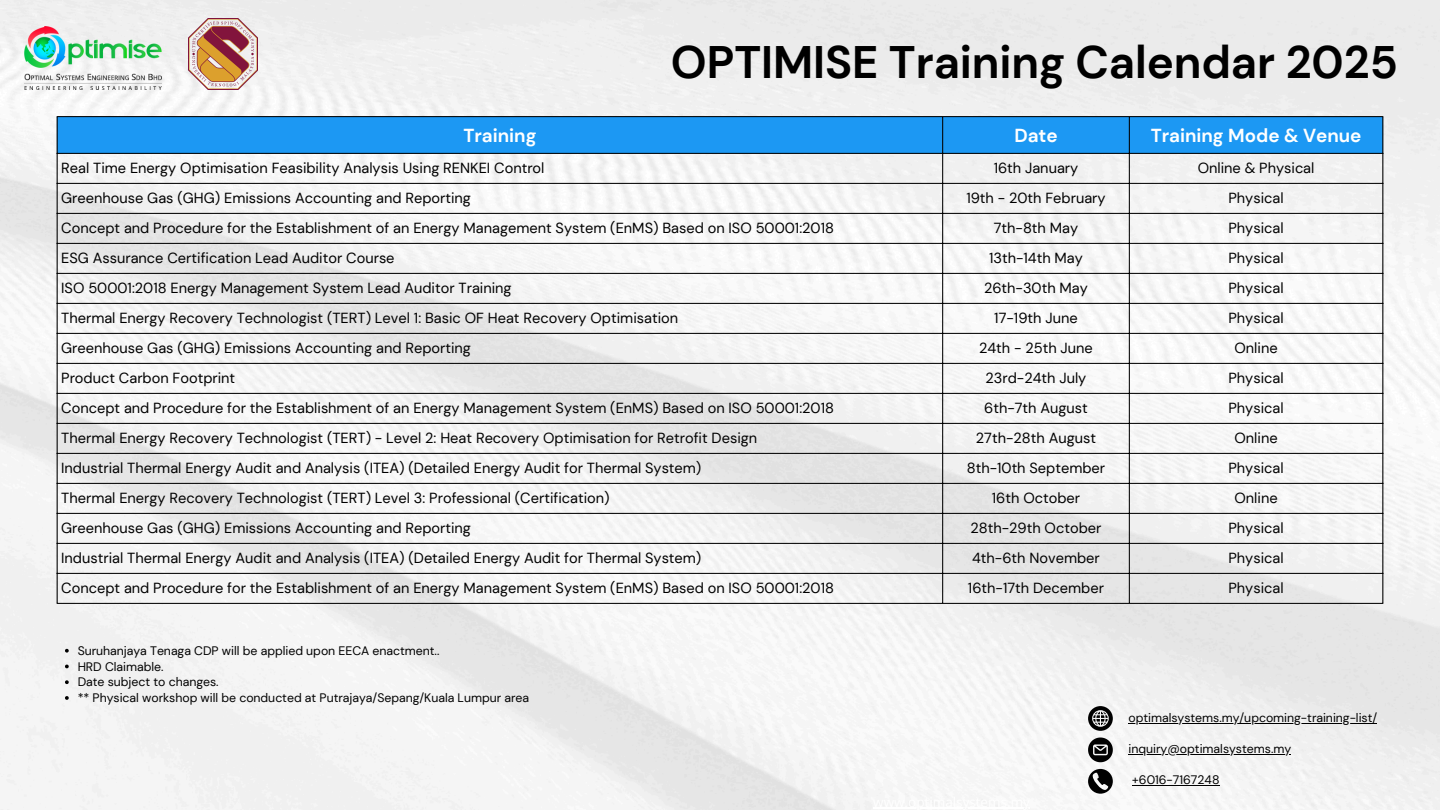
<style>
.page{position:relative;width:1440px;height:810px;background:#fff}
.page>*{position:absolute;margin:0;border:0;box-sizing:border-box;transform-origin:0 0}
.t1{font:700 45.5px "DM Sans";color:#000}
.t2{font:700 18.8px "DM Sans";color:#fff}
.t3{font:14.6px "DM Sans";color:#000}
.t4{font:12.3px "DM Sans";color:#000}
</style>
<div class="page">
<img style="left:0;top:0;width:1440px;height:810px">
<div style="left:58px;top:117px;width:1325px;height:36px;background:#1c98f3"></div>
<hr style="left:57px;top:117px;width:1px;height:486px;background:#000">
<hr style="left:942px;top:117px;width:1px;height:486px;background:#000">
<hr style="left:1129px;top:117px;width:1px;height:486px;background:#000">
<hr style="left:1383px;top:117px;width:1px;height:486px;background:#000">
<hr style="left:57px;top:116px;width:1326px;height:1px;background:#000">
<hr style="left:57px;top:153px;width:1326px;height:1px;background:#000">
<hr style="left:57px;top:183px;width:1326px;height:1px;background:#000">
<hr style="left:57px;top:213px;width:1326px;height:1px;background:#000">
<hr style="left:57px;top:243px;width:1326px;height:1px;background:#000">
<hr style="left:57px;top:273px;width:1326px;height:1px;background:#000">
<hr style="left:57px;top:303px;width:1326px;height:1px;background:#000">
<hr style="left:57px;top:333px;width:1326px;height:1px;background:#000">
<hr style="left:57px;top:363px;width:1326px;height:1px;background:#000">
<hr style="left:57px;top:393px;width:1326px;height:1px;background:#000">
<hr style="left:57px;top:423px;width:1326px;height:1px;background:#000">
<hr style="left:57px;top:453px;width:1326px;height:1px;background:#000">
<hr style="left:57px;top:483px;width:1326px;height:1px;background:#000">
<hr style="left:57px;top:513px;width:1326px;height:1px;background:#000">
<hr style="left:57px;top:543px;width:1326px;height:1px;background:#000">
<hr style="left:57px;top:573px;width:1326px;height:1px;background:#000">
<hr style="left:57px;top:603px;width:1326px;height:1px;background:#000">
<img style="left:25px;top:27px;width:136px;height:62px">
<img style="left:189px;top:19px;width:68px;height:70px">
<svg style="left:1088px;top:706px;width:25px;height:25px"></svg>
<svg style="left:1088px;top:738px;width:25px;height:24px"></svg>
<svg style="left:1088px;top:769px;width:25px;height:25px"></svg>
<hr style="left:873px;top:808px;width:157px;height:1px;background:#fff">
<svg style="left:65px;top:649px;width:4px;height:4px"></svg>
<svg style="left:65px;top:665px;width:4px;height:3px"></svg>
<svg style="left:65px;top:680px;width:4px;height:4px"></svg>
<svg style="left:65px;top:696px;width:4px;height:4px"></svg>
<hr style="left:1129px;top:723px;width:248px;height:1px;background:#000">
<hr style="left:1129px;top:754px;width:162px;height:1px;background:#000">
<hr style="left:1132px;top:785px;width:88px;height:1px;background:#000">
<p class="t1" style="left:671px;top:32px;width:728px">OPTIMISE Training Calendar 2025</p>
<p class="t2" style="left:463px;top:123px;width:74px">Training</p>
<p class="t2" style="left:1014px;top:123px;width:45px">Date</p>
<h1 class="t2" style="left:1151px;top:123px;width:212px">Training Mode &amp; Venue</h1>
<p class="t3" style="left:61px;top:158px;width:485px">Real Time Energy Optimisation Feasibility Analysis Using RENKEI Control</p>
<p class="t3" style="left:994px;top:158px;width:86px">16th January</p>
<p class="t3" style="left:1198px;top:158px;width:118px">Online &amp; Physical</p>
<p class="t3" style="left:61px;top:188px;width:411px">Greenhouse Gas (GHG) Emissions Accounting and Reporting</p>
<p class="t3" style="left:966px;top:188px;width:141px">19th - 20th February</p>
<p class="t3" style="left:1229px;top:188px;width:57px">Physical</p>
<p class="t3" style="left:61px;top:218px;width:774px">Concept and Procedure for the Establishment of an Energy Management System (EnMS) Based on ISO 50001:2018</p>
<p class="t3" style="left:994px;top:218px;width:86px">7th-8th May</p>
<p class="t3" style="left:1229px;top:218px;width:57px">Physical</p>
<p class="t3" style="left:61px;top:248px;width:335px">ESG Assurance Certification Lead Auditor Course</p>
<p class="t3" style="left:989px;top:248px;width:95px">13th-14th May</p>
<p class="t3" style="left:1229px;top:248px;width:57px">Physical</p>
<p class="t3" style="left:61px;top:278px;width:452px">ISO 50001:2018 Energy Management System Lead Auditor Training</p>
<p class="t3" style="left:984px;top:278px;width:105px">26th-30th May</p>
<p class="t3" style="left:1229px;top:278px;width:57px">Physical</p>
<p class="t3" style="left:61px;top:308px;width:618px">Thermal Energy Recovery Technologist (TERT) Level 1: Basic OF Heat Recovery Optimisation</p>
<p class="t3" style="left:994px;top:308px;width:85px">17-19th June</p>
<p class="t3" style="left:1229px;top:308px;width:57px">Physical</p>
<p class="t3" style="left:61px;top:338px;width:411px">Greenhouse Gas (GHG) Emissions Accounting and Reporting</p>
<p class="t3" style="left:979px;top:338px;width:115px">24th - 25th June</p>
<p class="t3" style="left:1235px;top:338px;width:45px">Online</p>
<p class="t3" style="left:61px;top:368px;width:176px">Product Carbon Footprint</p>
<p class="t3" style="left:986px;top:368px;width:102px">23rd-24th July</p>
<p class="t3" style="left:1229px;top:368px;width:57px">Physical</p>
<p class="t3" style="left:61px;top:398px;width:774px">Concept and Procedure for the Establishment of an Energy Management System (EnMS) Based on ISO 50001:2018</p>
<p class="t3" style="left:984px;top:398px;width:105px">6th-7th August</p>
<p class="t3" style="left:1229px;top:398px;width:57px">Physical</p>
<p class="t3" style="left:61px;top:428px;width:698px">Thermal Energy Recovery Technologist (TERT) - Level 2: Heat Recovery Optimisation for Retrofit Design</p>
<p class="t3" style="left:976px;top:428px;width:122px">27th-28th August</p>
<p class="t3" style="left:1235px;top:428px;width:45px">Online</p>
<p class="t3" style="left:61px;top:458px;width:642px">Industrial Thermal Energy Audit and Analysis (ITEA) (Detailed Energy Audit for Thermal System)</p>
<p class="t3" style="left:967px;top:458px;width:140px">8th-10th September</p>
<p class="t3" style="left:1229px;top:458px;width:57px">Physical</p>
<p class="t3" style="left:61px;top:488px;width:550px">Thermal Energy Recovery Technologist (TERT) Level 3: Professional (Certification)</p>
<p class="t3" style="left:992px;top:488px;width:90px">16th October</p>
<p class="t3" style="left:1235px;top:488px;width:45px">Online</p>
<p class="t3" style="left:61px;top:518px;width:411px">Greenhouse Gas (GHG) Emissions Accounting and Reporting</p>
<p class="t3" style="left:971px;top:518px;width:132px">28th-29th October</p>
<p class="t3" style="left:1229px;top:518px;width:57px">Physical</p>
<p class="t3" style="left:61px;top:548px;width:642px">Industrial Thermal Energy Audit and Analysis (ITEA) (Detailed Energy Audit for Thermal System)</p>
<p class="t3" style="left:972px;top:548px;width:129px">4th-6th November</p>
<p class="t3" style="left:1229px;top:548px;width:57px">Physical</p>
<p class="t3" style="left:61px;top:578px;width:774px">Concept and Procedure for the Establishment of an Energy Management System (EnMS) Based on ISO 50001:2018</p>
<p class="t3" style="left:968px;top:578px;width:138px">16th-17th December</p>
<p class="t3" style="left:1229px;top:578px;width:57px">Physical</p>
<p class="t4" style="left:78px;top:643px;width:363px">Suruhanjaya Tenaga CDP will be applied upon EECA enactment..</p>
<p class="t4" style="left:78px;top:658px;width:87px">HRD Claimable.</p>
<p class="t4" style="left:78px;top:674px;width:143px">Date subject to changes.</p>
<p class="t4" style="left:78px;top:690px;width:453px">** Physical workshop will be conducted at Putrajaya/Sepang/Kuala Lumpur area</p>
<p class="t4" style="left:1129px;top:710px;width:250px">optimalsystems.my/upcoming-training-list/</p>
<p class="t4" style="left:1129px;top:741px;width:164px">inquiry@optimalsystems.my</p>
<p class="t4" style="left:1132px;top:772px;width:89px">+6016-7167248</p>
</div>
